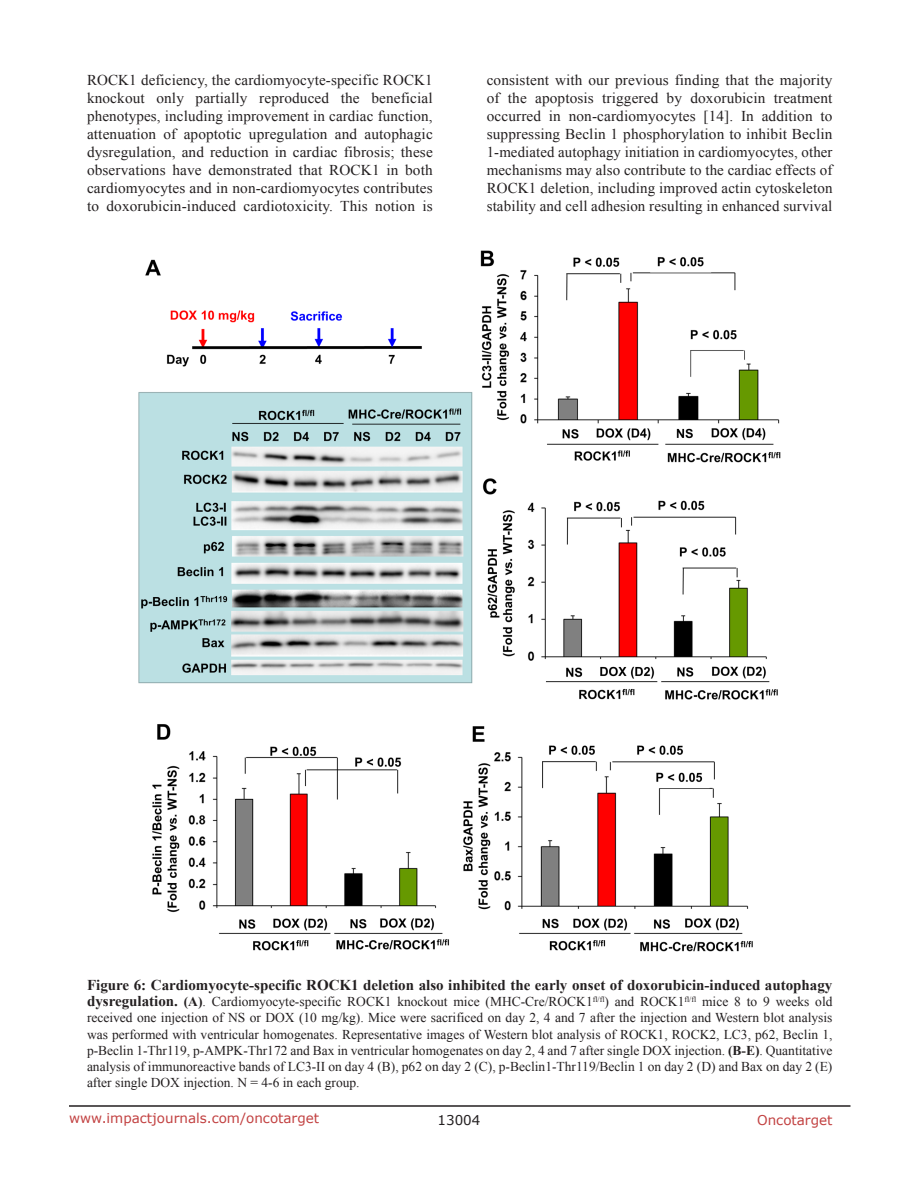
<style>
.page{position:relative;width:918px;height:1188px;background:#fff}
.page>*{position:absolute;margin:0;border:0;box-sizing:border-box;transform-origin:0 0}
.BodyText{font:15px/18px "Times New Roman";letter-spacing:.01em;color:#231f20;text-align:justify}
.figuretext{font:700 15px "Times New Roman";color:#231f20}
.figuretext-2{font:13.5px/16.2px "Times New Roman";color:#231f20;text-align:justify}
.t1{font:13.5px "Verdana";color:#c24141}
.t2{font:13.5px "Verdana";color:#231f20}
.s1{font-weight:700;font-size:15px}
.s2{font-weight:700}
</style>
<div class="page">
<hr style="left:69px;top:1105px;width:781px;height:2px;background:#231f20">
<img style="left:138px;top:250px;width:643px;height:702px">
<p class="BodyText" style="left:87px;top:71px;width:347px">ROCK1 deficiency, the cardiomyocyte-specific ROCK1 knockout only partially reproduced the beneficial phenotypes, including improvement in cardiac function, attenuation of apoptotic upregulation and autophagic dysregulation, and reduction in cardiac fibrosis; these observations have demonstrated that ROCK1 in both cardiomyocytes and in non-cardiomyocytes contributes to doxorubicin-induced cardiotoxicity. This notion is</p>
<p class="BodyText" style="left:487px;top:71px;width:347px">consistent with our previous finding that the majority of the apoptosis triggered by doxorubicin treatment occurred in non-cardiomyocytes [14]. In addition to suppressing Beclin 1 phosphorylation to inhibit Beclin 1-mediated autophagy initiation in cardiomyocytes, other mechanisms may also contribute to the cardiac effects of ROCK1 deletion, including improved actin cytoskeleton stability and cell adhesion resulting in enhanced survival</p>
<p class="figuretext" style="left:87px;top:975px;width:747px">Figure 6: Cardiomyocyte-specific ROCK1 deletion also inhibited the early onset of doxorubicin-induced autophagy</p>
<p class="figuretext-2" style="left:87px;top:993px;width:747px"><span class="s1">dysregulation.</span> <span class="s2">(A)</span>. Cardiomyocyte-specific ROCK1 knockout mice (MHC-Cre/ROCK1<sup>fl/fl</sup>) and ROCK1<sup>fl/fl</sup> mice 8 to 9 weeks old received one injection of NS or DOX (10 mg/kg). Mice were sacrificed on day 2, 4 and 7 after the injection and Western blot analysis was performed with ventricular homogenates. Representative images of Western blot analysis of ROCK1, ROCK2, LC3, p62, Beclin 1, p-Beclin 1-Thr119, p-AMPK-Thr172 and Bax in ventricular homogenates on day 2, 4 and 7 after single DOX injection. <span class="s2">(B-E)</span>. Quantitative analysis of immunoreactive bands of LC3-II on day 4 (B), p62 on day 2 (C), p-Beclin1-Thr119/Beclin 1 on day 2 (D) and Bax on day 2 (E) after single DOX injection. N = 4-6 in each group.</p>
<p class="t1" style="left:69px;top:1109px;width:252px">www.impactjournals.com/oncotarget</p>
<p class="t2" style="left:438px;top:1111px;width:44px">13004</p>
<p class="t1" style="left:757px;top:1111px;width:77px">Oncotarget</p>
</div>
